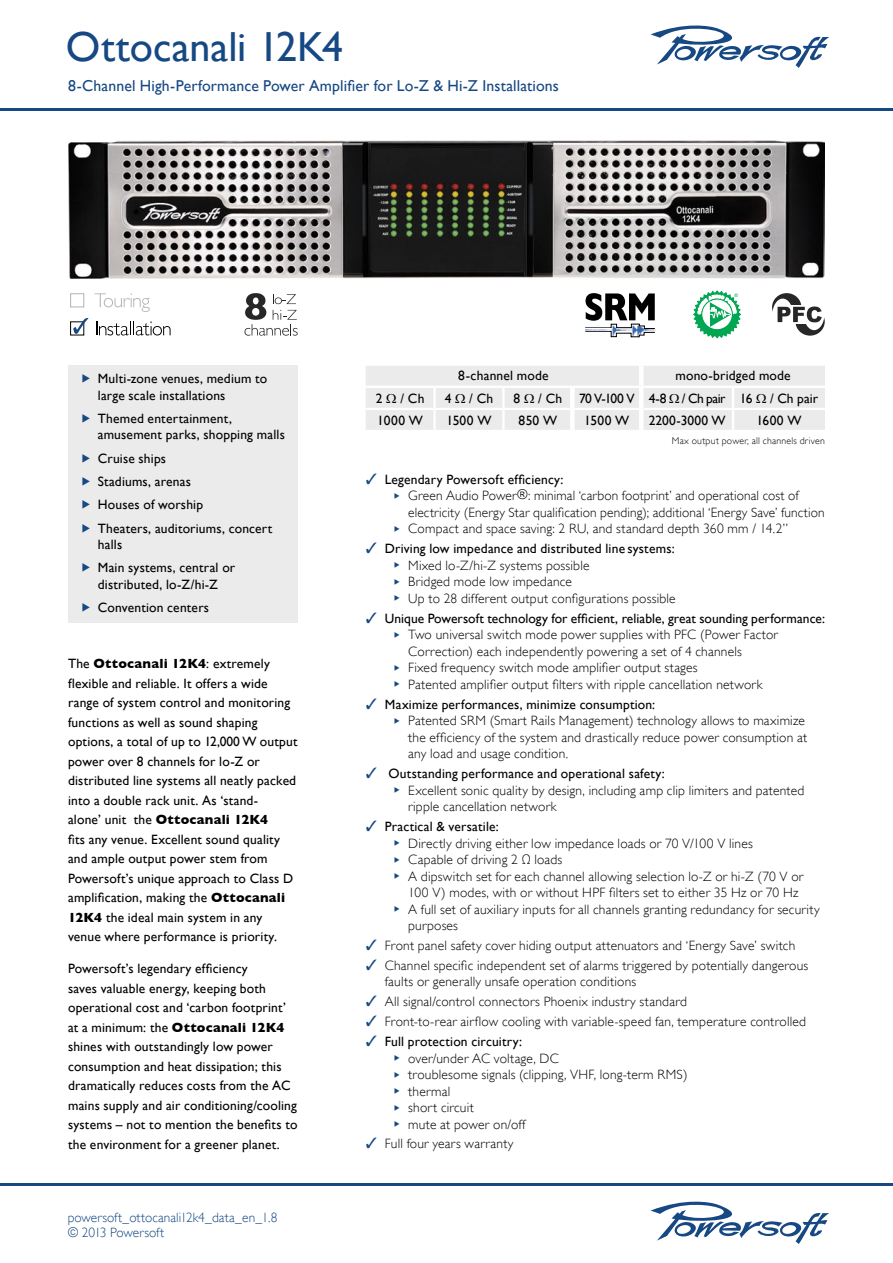
<style>
.page{position:relative;width:893px;height:1263px;background:#fff}
.page>*{position:absolute;margin:0;border:0;box-sizing:border-box;transform-origin:0 0}
.t1{font:42px "Gill Sans";letter-spacing:-.005em;color:#164883}
.t2{font:15.75px "Gill Sans";letter-spacing:.01em;color:#164883}
.t3{font:300 13.5px/16.5px "Gill Sans";letter-spacing:.015em;color:#000}
.t4{font:13.5px/19.5px "Gill Sans";letter-spacing:.015em;color:#000}
.t5{font:300 13.5px/15px "Gill Sans";color:#164883}
.t6{font:13.5px "Gill Sans";letter-spacing:-.04em;color:#000}
.t7{font:300 9.75px "Gill Sans";letter-spacing:.03em;color:#000}
.t8{font:4.8px "Arial";color:#00a651}
.s1{color:#164883}
.s2{font-weight:700}
.s3{font-weight:400}
</style>
<div class="page">
<hr style="left:0;top:1183px;width:893px;height:2px;background:#164883">
<hr style="left:0;top:108px;width:893px;height:3px;background:#164883">
<svg style="left:651px;top:25px;width:178px;height:43px"></svg>
<svg style="left:651px;top:1201px;width:178px;height:43px"></svg>
<svg style="left:95px;top:293px;width:55px;height:19px"></svg>
<svg style="left:96px;top:321px;width:75px;height:14px"></svg>
<div style="left:70px;top:293px;width:14px;height:14px;border:1px solid #b1b4b6"></div>
<div style="left:70px;top:321px;width:14px;height:14px;border:1px solid #000"></div>
<svg style="left:73px;top:318px;width:15px;height:16px"></svg>
<svg style="left:244px;top:293px;width:54px;height:43px"></svg>
<svg style="left:795px;top:308px;width:30px;height:28px"></svg>
<div style="left:804px;top:297px;width:20px;height:33px;background:#fff;border-radius:50%"></div>
<svg style="left:793px;top:322px;width:22px;height:2px"></svg>
<svg style="left:772px;top:293px;width:29px;height:28px"></svg>
<div style="left:772px;top:299px;width:21px;height:32px;background:#fff;border-radius:50%"></div>
<div style="left:782px;top:305px;width:21px;height:16px;background:#fff"></div>
<svg style="left:778px;top:306px;width:44px;height:16px"></svg>
<svg style="left:694px;top:291px;width:46px;height:47px"></svg>
<img style="left:68px;top:140px;width:757px;height:138px">
<div style="left:68px;top:366px;width:230px;height:257px;background:#ebebec"></div>
<svg style="left:585px;top:293px;width:71px;height:45px"></svg>
<img style="left:585px;top:329px;width:27px;height:2px">
<svg style="left:366px;top:366px;width:459px;height:64px;background:#ececed"></svg>
<h1 class="t1" style="left:66px;top:22px;width:279px">Ottocanali 12K4</h1>
<p class="t2" style="left:68px;top:77px;width:492px">8-Channel High-Performance Power Amplifier for Lo-Z &amp; Hi-Z Installations</p>
<p class="t8" style="left:734px;top:292px;width:5px">®</p>
<p class="t4" style="left:98px;top:370px;width:171px;line-height:16.5px;text-indent:-17px"><span class="s1">▶</span> Multi-zone venues, medium to large scale installations</p>
<p class="t4" style="left:98px;top:410px;width:189px;line-height:16.5px;text-indent:-17px"><span class="s1">▶</span> Themed entertainment, amusement parks, shopping malls</p>
<p class="t4" style="left:81px;top:446px;width:193px;line-height:23.2px"><span class="s1">▶</span> Cruise ships<br><span class="s1">▶</span> Stadiums, arenas<br><span class="s1">▶</span> Houses of worship<br><span class="s1">▶</span> Theaters, auditoriums, concert</p>
<p class="t4" style="left:81px;top:533px;width:156px;line-height:23.2px;text-indent:17px">halls<br><span class="s1">▶</span> Main systems, central or</p>
<p class="t4" style="left:81px;top:573px;width:139px;line-height:23.2px;text-indent:17px">distributed, lo-Z/hi-Z <span class="s1">▶</span> Convention centers</p>
<p class="t4" style="left:68px;top:654px;width:231px">The <span class="s2">Ottocanali 12K4</span>: extremely flexible and reliable. It offers a wide range of system control and monitoring functions as well as sound shaping options, a total of up to 12,000 W output power over 8 channels for lo-Z or distributed line systems all neatly packed into a double rack unit. As ‘stand-<br>alone’ unit the <span class="s2">Ottocanali 12K4<br></span>fits any venue. Excellent sound quality and ample output power stem from Powersoft’s unique approach to Class D amplification, making the <span class="s2">Ottocanali 12K4</span> the ideal main system in any venue where performance is priority.</p>
<p class="t4" style="left:68px;top:959px;width:231px">Powersoft’s legendary efficiency<br>saves valuable energy, keeping both operational cost and ‘carbon footprint’ at a minimum: the <span class="s2">Ottocanali 12K4 </span>shines with outstandingly low power consumption and heat dissipation; this dramatically reduces costs from the AC mains supply and air conditioning/cooling systems – not to mention the benefits to the environment for a greener planet.</p>
<p class="t5" style="left:68px;top:1210px;width:211px">powersoft_ottocanali12k4_data_en_1.8 © 2013 Powersoft</p>
<p class="t4" style="left:458px;top:366px;width:92px">8-channel mode</p>
<p class="t4" style="left:675px;top:366px;width:117px">mono-bridged mode</p>
<p class="t4" style="left:376px;top:388px;width:8px">2</p>
<p class="t4" style="left:400px;top:388px;width:26px">/ Ch</p>
<p class="t4" style="left:445px;top:388px;width:8px">4</p>
<p class="t4" style="left:469px;top:388px;width:26px">/ Ch</p>
<p class="t4" style="left:514px;top:388px;width:8px">8</p>
<p class="t6" style="left:538px;top:390px;width:216px">/ Ch 70 V-100 V 4-8 / Ch pair 16</p>
<p class="t4" style="left:770px;top:388px;width:50px">/ Ch pair</p>
<p class="t4" style="left:377px;top:410px;width:47px">1000 W</p>
<p class="t4" style="left:446px;top:410px;width:47px">1500 W</p>
<p class="t4" style="left:519px;top:410px;width:40px">850 W</p>
<p class="t4" style="left:584px;top:410px;width:47px">1500 W</p>
<p class="t4" style="left:649px;top:410px;width:78px">2200-3000 W</p>
<p class="t4" style="left:756px;top:410px;width:47px">1600 W</p>
<p class="t7" style="left:672px;top:435px;width:155px">Max output power, all channels driven</p>
<p class="t4" style="left:366px;top:469px;width:199px"><span class="s1">✓</span> Legendary Powersoft efficiency:</p>
<p class="t3" style="left:393px;top:488px;width:407px"><span class="s1">▶</span> Green Audio Power®: minimal ‘carbon footprint’ and operational cost of</p>
<p class="t3" style="left:408px;top:504px;width:418px">electricity (Energy Star qualification pending); additional ‘Energy Save’ function</p>
<p class="t3" style="left:393px;top:521px;width:396px"><span class="s1">▶</span> Compact and space saving: 2 RU, and standard depth 360 mm / 14.2”</p>
<p class="t3" style="left:393px;top:541px;width:284px;text-indent:-28px"><span class="s1">✓</span> <span class="s3">Driving low impedance and distributed line systems: </span><span class="s1">▶</span> Mixed lo-Z/hi-Z systems possible<br><span class="s1">▶</span> Bridged mode low impedance<br><span class="s1">▶</span> Up to 28 different output configurations possible</p>
<p class="t4" style="left:366px;top:608px;width:461px"><span class="s1">✓</span> Unique Powersoft technology for efficient, reliable, great sounding performance:</p>
<p class="t3" style="left:393px;top:626px;width:386px"><span class="s1">▶</span> Two universal switch mode power supplies with PFC (Power Factor</p>
<p class="t3" style="left:408px;top:643px;width:335px">Correction) each independently powering a set of 4 channels</p>
<p class="t3" style="left:393px;top:659px;width:306px"><span class="s1">▶</span> Fixed frequency switch mode amplifier output stages</p>
<p class="t3" style="left:393px;top:676px;width:371px"><span class="s1">▶</span> Patented amplifier output filters with ripple cancellation network</p>
<p class="t4" style="left:366px;top:694px;width:291px"><span class="s1">✓</span> Maximize performances, minimize consumption:</p>
<p class="t3" style="left:393px;top:712px;width:413px"><span class="s1">▶</span> Patented SRM (Smart Rails Management) technology allows to maximize</p>
<p class="t3" style="left:408px;top:729px;width:400px">the efficiency of the system and drastically reduce power consumption at</p>
<p class="t3" style="left:408px;top:745px;width:161px">any load and usage condition.</p>
<p class="t4" style="left:366px;top:764px;width:300px"><span class="s1">✓</span> Outstanding performance and operational safety:</p>
<p class="t3" style="left:393px;top:782px;width:412px"><span class="s1">▶</span> Excellent sonic quality by design, including amp clip limiters and patented</p>
<p class="t3" style="left:408px;top:798px;width:150px">ripple cancellation network</p>
<p class="t4" style="left:366px;top:816px;width:134px"><span class="s1">✓</span> Practical &amp; versatile:</p>
<p class="t3" style="left:393px;top:835px;width:361px"><span class="s1">▶</span> Directly driving either low impedance loads or 70 V/100 V lines</p>
<p class="t3" style="left:393px;top:851px;width:171px"><span class="s1">▶</span> Capable of driving 2 loads</p>
<p class="t3" style="left:393px;top:868px;width:412px"><span class="s1">▶</span> A dipswitch set for each channel allowing selection lo-Z or hi-Z (70 V or</p>
<p class="t3" style="left:408px;top:884px;width:392px">100 V) modes, with or without HPF filters set to either 35 Hz or 70 Hz</p>
<p class="t3" style="left:393px;top:901px;width:428px"><span class="s1">▶</span> A full set of auxiliary inputs for all channels granting redundancy for security</p>
<p class="t3" style="left:408px;top:917px;width:51px">purposes</p>
<p class="t3" style="left:366px;top:937px;width:431px"><span class="s1">✓</span> Front panel safety cover hiding output attenuators and ‘Energy Save’ switch</p>
<p class="t3" style="left:385px;top:957px;width:425px;text-indent:-19px"><span class="s1">✓</span> Channel specific independent set of alarms triggered by potentially dangerous faults or generally unsafe operation conditions</p>
<p class="t3" style="left:366px;top:993px;width:323px"><span class="s1">✓</span> All signal/control connectors Phoenix industry standard</p>
<p class="t3" style="left:366px;top:1013px;width:442px"><span class="s1">✓</span> Front-to-rear airflow cooling with variable-speed fan, temperature controlled</p>
<p class="t3" style="left:393px;top:1033px;width:296px;text-indent:-28px"><span class="s1">✓</span> <span class="s3">Full protection circuitry:<br></span><span class="s1">▶</span> over/under AC voltage, DC<br><span class="s1">▶</span> troublesome signals (clipping, VHF, long-term RMS) <span class="s1">▶</span> thermal<br><span class="s1">▶</span> short circuit<br><span class="s1">▶</span> mute at power on/off</p>
<p class="t3" style="left:366px;top:1136px;width:149px"><span class="s1">✓</span> Full four years warranty</p>
</div>
